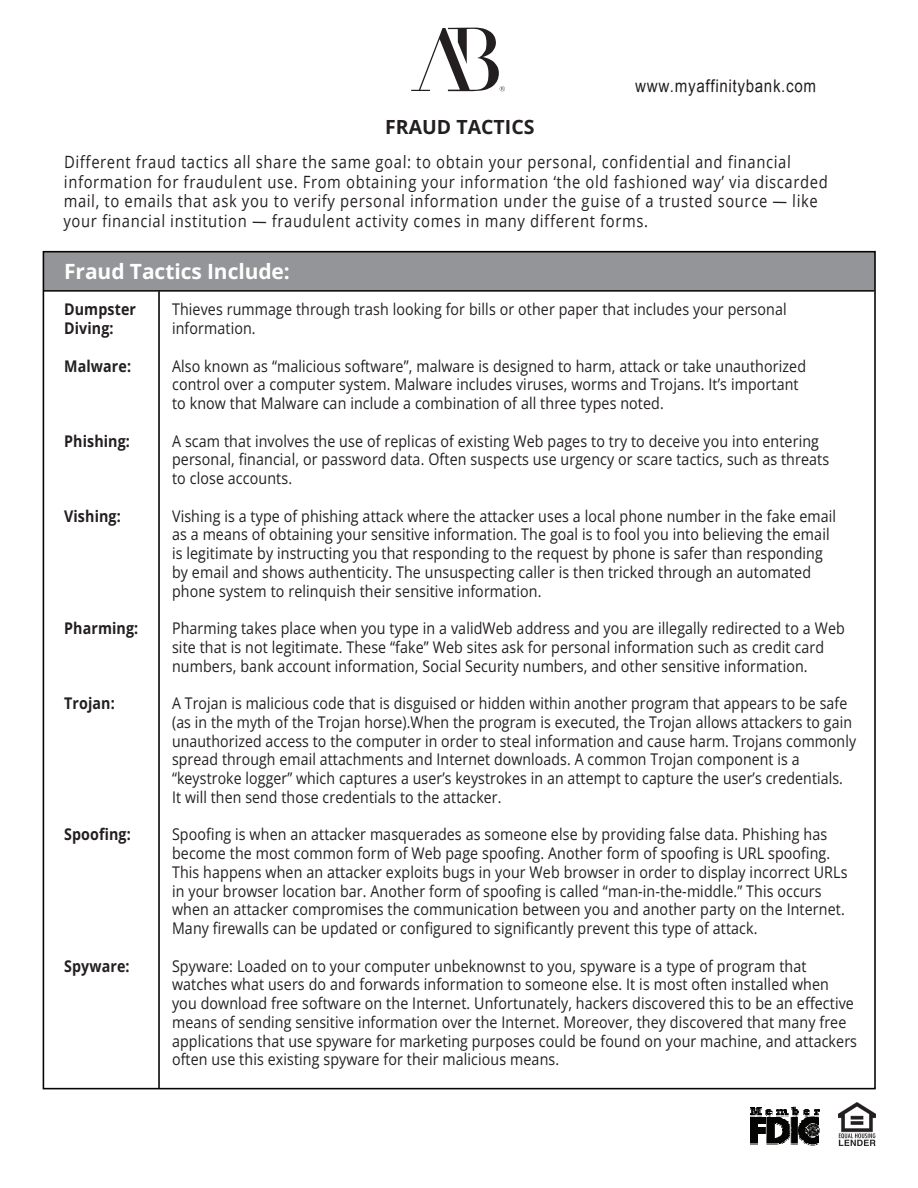
<style>
.page{position:relative;width:918px;height:1188px;background:#fff}
.page>*{position:absolute;margin:0;border:0;box-sizing:border-box;transform-origin:0 0}
.t1{font:700 21px "Open Sans";letter-spacing:-.005em;color:#fff}
.t2{font:700 19.5px "Open Sans";color:#231f20}
.t3{font:17.55px "Arial";color:#231f20;scale:.86 1}
.t4{font:17.1px/20px "Open Sans";color:#231f20;scale:.86 1}
.t5{font:16.05px/18.8px "Open Sans";letter-spacing:.01em;color:#231f20;scale:.88 1}
.t6{font:700 16.05px/18.8px "Open Sans";letter-spacing:.01em;color:#231f20;scale:.88 1}
</style>
<div class="page">
<div style="left:43px;top:252px;width:832px;height:39px;background:#939598"></div>
<hr style="left:43px;top:290px;width:831px;height:2px;background:#040503">
<svg style="left:751px;top:1107px;width:68px;height:39px"></svg>
<img style="left:839px;top:1102px;width:36px;height:43px">
<hr style="left:158px;top:291px;width:2px;height:797px;background:#040503">
<svg style="left:411px;top:28px;width:94px;height:63px"></svg>
<p class="t2" style="left:385px;top:113px;width:151px">FRAUD TACTICS</p>
<p class="t3" style="left:636px;top:73px;width:212px;rotate:1deg">www.myaffinitybank.com</p>
<p class="t4" style="left:65px;top:145px;width:890px;rotate:1deg">Different fraud tactics all share the same goal: to obtain your personal, confidential and financial information for fraudulent use. From obtaining your information ‘the old fashioned way’ via discarded mail, to emails that ask you to verify personal information under the guise of a trusted source ― like your financial institution ― fraudulent activity comes in many different forms.</p>
<h1 class="t1" style="left:64px;top:257px;width:227px">Fraud Tactics Include:</h1>
<p class="t5" style="left:172px;top:300px;width:700px">Thieves rummage through trash looking for bills or other paper that includes your personal information.</p>
<p class="t5" style="left:172px;top:356px;width:722px">Also known as “malicious software”, malware is designed to harm, attack or take unauthorized control over a computer system. Malware includes viruses, worms and Trojans. It’s important to know that Malware can include a combination of all three types noted.</p>
<p class="t5" style="left:172px;top:431px;width:748px">A scam that involves the use of replicas of existing Web pages to try to deceive you into entering personal, financial, or password data. Often suspects use urgency or scare tactics, such as threats to close accounts.</p>
<p class="t5" style="left:172px;top:506px;width:756px">Vishing is a type of phishing attack where the attacker uses a local phone number in the fake email as a means of obtaining your sensitive information. The goal is to fool you into believing the email is legitimate by instructing you that responding to the request by phone is safer than responding by email and shows authenticity. The unsuspecting caller is then tricked through an automated phone system to relinquish their sensitive information.</p>
<p class="t5" style="left:172px;top:618px;width:766px">Pharming takes place when you type in a validWeb address and you are illegally redirected to a Web site that is not legitimate. These “fake” Web sites ask for personal information such as credit card numbers, bank account information, Social Security numbers, and other sensitive information.</p>
<p class="t5" style="left:172px;top:693px;width:779px">A Trojan is malicious code that is disguised or hidden within another program that appears to be safe (as in the myth of the Trojan horse).When the program is executed, the Trojan allows attackers to gain unauthorized access to the computer in order to steal information and cause harm. Trojans commonly spread through email attachments and Internet downloads. A common Trojan component is a “keystroke logger” which captures a user’s keystrokes in an attempt to capture the user’s credentials.<br>It will then send those credentials to the attacker.</p>
<p class="t5" style="left:172px;top:825px;width:769px">Spoofing is when an attacker masquerades as someone else by providing false data. Phishing has become the most common form of Web page spoofing. Another form of spoofing is URL spoofing.<br>This happens when an attacker exploits bugs in your Web browser in order to display incorrect URLs in your browser location bar. Another form of spoofing is called “man-in-the-middle.” This occurs when an attacker compromises the communication between you and another party on the Internet.<br>Many firewalls can be updated or configured to significantly prevent this type of attack.</p>
<p class="t5" style="left:172px;top:956px;width:780px">Spyware: Loaded on to your computer unbeknownst to you, spyware is a type of program that watches what users do and forwards information to someone else. It is most often installed when you download free software on the Internet. Unfortunately, hackers discovered this to be an effective means of sending sensitive information over the Internet. Moreover, they discovered that many free applications that use spyware for marketing purposes could be found on your machine, and attackers often use this existing spyware for their malicious means.</p>
<p class="t6" style="left:64px;top:300px;width:83px">Dumpster<br>Diving:</p>
<p class="t6" style="left:64px;top:356px;width:78px">Malware:</p>
<p class="t6" style="left:64px;top:431px;width:76px">Phishing:</p>
<p class="t6" style="left:64px;top:506px;width:66px">Vishing:</p>
<p class="t6" style="left:64px;top:618px;width:86px">Pharming:</p>
<p class="t6" style="left:64px;top:693px;width:59px">Trojan:</p>
<p class="t6" style="left:64px;top:825px;width:77px">Spoofing:</p>
<p class="t6" style="left:64px;top:956px;width:76px">Spyware:</p>
</div>
